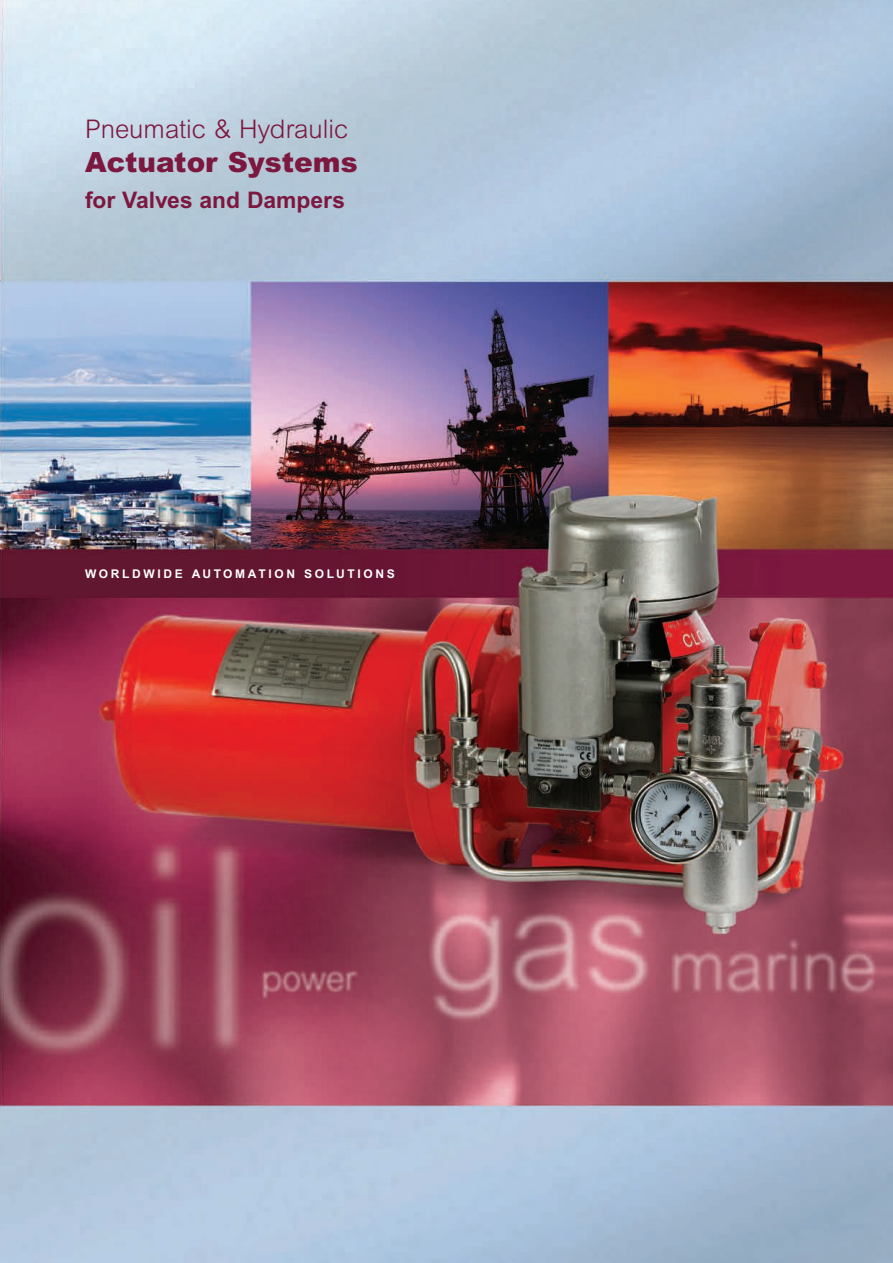
<style>
.page{position:relative;width:893px;height:1263px;background:#fff}
.page>*{position:absolute;margin:0;border:0;box-sizing:border-box;transform-origin:0 0}
.t1{font:900 27.9px "Arial";color:#7c173e}
.t2{font:300 25.65px "Arial";color:#7c173e}
.t3{font:700 22.8px "Arial";color:#7c173e}
.t4{font:700 12px "Arial";letter-spacing:.22em;color:#fff}
</style>
<div class="page">
<img style="left:0;top:0;width:893px;height:1263px">
<h2 class="t2" style="left:85px;top:119px;width:265px">Pneumatic &amp; Hydraulic</h2>
<h1 class="t1" style="left:85px;top:152px;width:274px">Actuator Systems</h1>
<h3 class="t3" style="left:85px;top:191px;width:261px">for Valves and Dampers</h3>
<p class="t4" style="left:85px;top:570px;width:311px">WORLDWIDE AUTOMATION SOLUTIONS</p>
</div>
